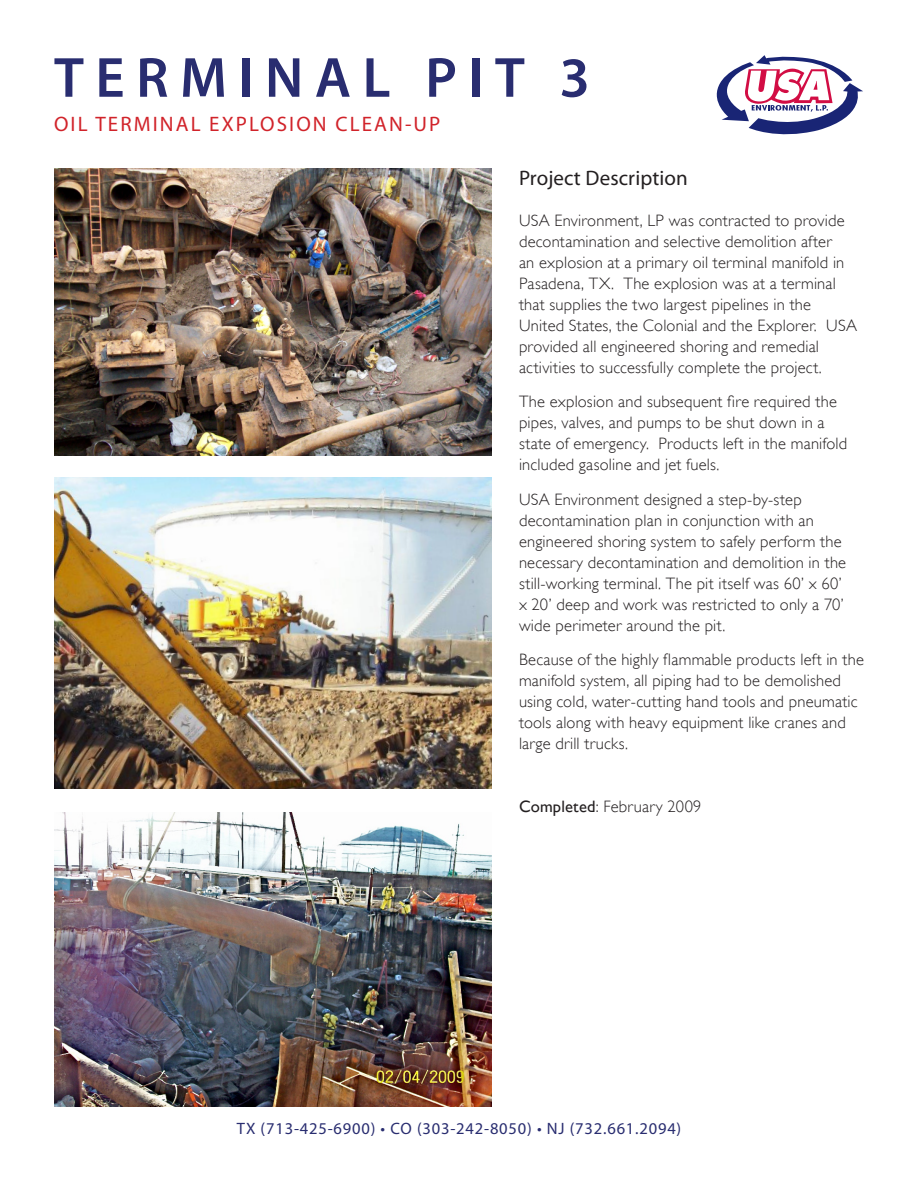
<style>
.page{position:relative;width:918px;height:1188px;background:#fff}
.page>*{position:absolute;margin:0;border:0;box-sizing:border-box;transform-origin:0 0}
.t1{font:600 57px "Myriad Pro";letter-spacing:.2em;color:#292d70}
.t2{font:21px "Myriad Pro";letter-spacing:.1em;color:#d1232a}
.t3{font:21px "Myriad Pro";letter-spacing:.005em;color:#231f20}
.t4{font:300 16.5px/21px "Gill Sans";letter-spacing:.015em;color:#231f20}
.t5{font:16.5px "Myriad Pro";letter-spacing:.05em;color:#292d70}
.s1{font-weight:400}
</style>
<div class="page">
<svg style="left:716px;top:55px;width:147px;height:80px"></svg>
<img style="left:54px;top:812px;width:438px;height:295px">
<img style="left:54px;top:169px;width:438px;height:286px">
<img style="left:54px;top:478px;width:438px;height:310px">
<p class="t1" style="left:54px;top:41px;width:537px">TERMINAL PIT 3</p>
<p class="t2" style="left:54px;top:111px;width:388px">OIL TERMINAL EXPLOSION CLEAN-UP</p>
<p class="t3" style="left:519px;top:165px;width:170px">Project Description</p>
<p class="t4" style="left:519px;top:210px;width:340px">USA Environment, LP was contracted to provide decontamination and selective demolition after<br>an explosion at a primary oil terminal manifold in Pasadena, TX. The explosion was at a terminal that supplies the two largest pipelines in the United States, the Colonial and the Explorer. USA provided all engineered shoring and remedial activities to successfully complete the project.</p>
<p class="t4" style="left:519px;top:391px;width:330px">The explosion and subsequent fire required the pipes, valves, and pumps to be shut down in a state of emergency. Products left in the manifold included gasoline and jet fuels.</p>
<p class="t4" style="left:519px;top:489px;width:329px">USA Environment designed a step-by-step decontamination plan in conjunction with an engineered shoring system to safely perform the necessary decontamination and demolition in the still-working terminal. The pit itself was 60’ x 60’ x 20’ deep and work was restricted to only a 70’ wide perimeter around the pit.</p>
<p class="t4" style="left:519px;top:649px;width:346px">Because of the highly flammable products left in the manifold system, all piping had to be demolished using cold, water-cutting hand tools and pneumatic tools along with heavy equipment like cranes and large drill trucks.</p>
<p class="t4" style="left:519px;top:795px;width:184px"><span class="s1">Completed</span>: February 2009</p>
<p class="t5" style="left:237px;top:1118px;width:446px">TX (713-425-6900) • CO (303-242-8050) • NJ (732.661.2094)</p>
</div>
